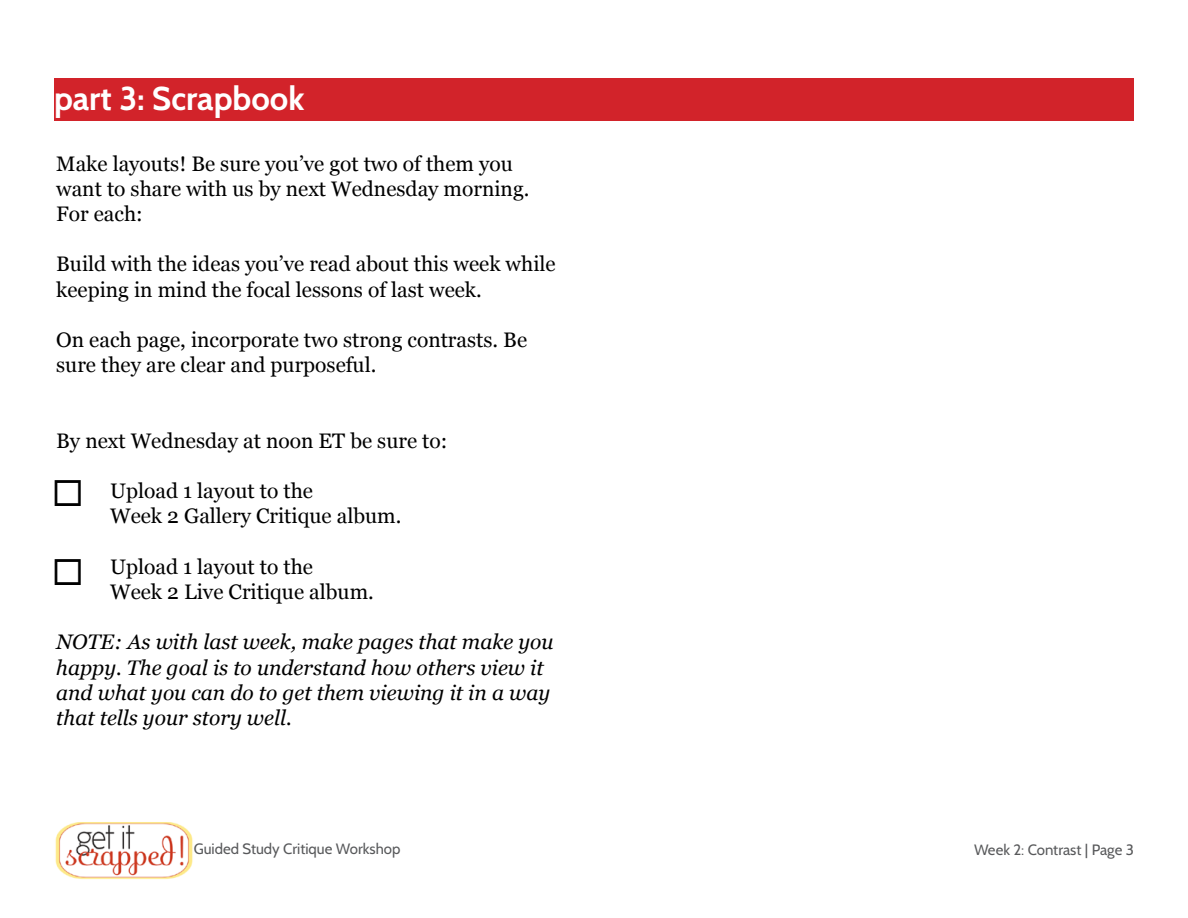
<style>
.page{position:relative;width:1188px;height:918px;background:#fff}
.page>*{position:absolute;margin:0;border:0;box-sizing:border-box;transform-origin:0 0}
.t1{font:700 33px "Cabin";color:#fff}
.t2{font:21px/25.2px "Georgia";color:#000}
.t3{font:italic 21px/25.2px "Georgia";color:#000}
.t4{font:15px "Cabin";color:#58595b}
</style>
<div class="page">
<div style="left:54px;top:78px;width:1080px;height:42px;background:#d2232a"></div>
<img style="left:55px;top:822px;width:138px;height:58px">
<h1 class="t1" style="left:54px;top:78px;width:252px">part 3: Scrapbook</h1>
<p class="t2" style="left:56px;top:151px;width:475px">Make layouts! Be sure you’ve got two of them you want to share with us by next Wednesday morning.<br>For each:</p>
<p class="t2" style="left:56px;top:252px;width:501px">Build with the ideas you’ve read about this week while keeping in mind the focal lessons of last week.</p>
<p class="t2" style="left:56px;top:328px;width:472px">On each page, incorporate two strong contrasts. Be sure they are clear and purposeful.</p>
<p class="t2" style="left:56px;top:428px;width:393px">By next Wednesday at noon ET be sure to:</p>
<p class="t2" style="left:110px;top:479px;width:293px">Upload 1 layout to the<br>Week 2 Gallery Critique album.</p>
<p class="t2" style="left:110px;top:554px;width:265px">Upload 1 layout to the<br>Week 2 Live Critique album.</p>
<p class="t3" style="left:56px;top:630px;width:499px">NOTE: As with last week, make pages that make you happy. The goal is to understand how others view it and what you can do to get them viewing it in a way that tells your story well.</p>
<p class="t4" style="left:194px;top:840px;width:208px">Guided Study Critique Workshop</p>
<p class="t4" style="left:974px;top:840px;width:161px">Week 2: Contrast | Page 3</p>
</div>
